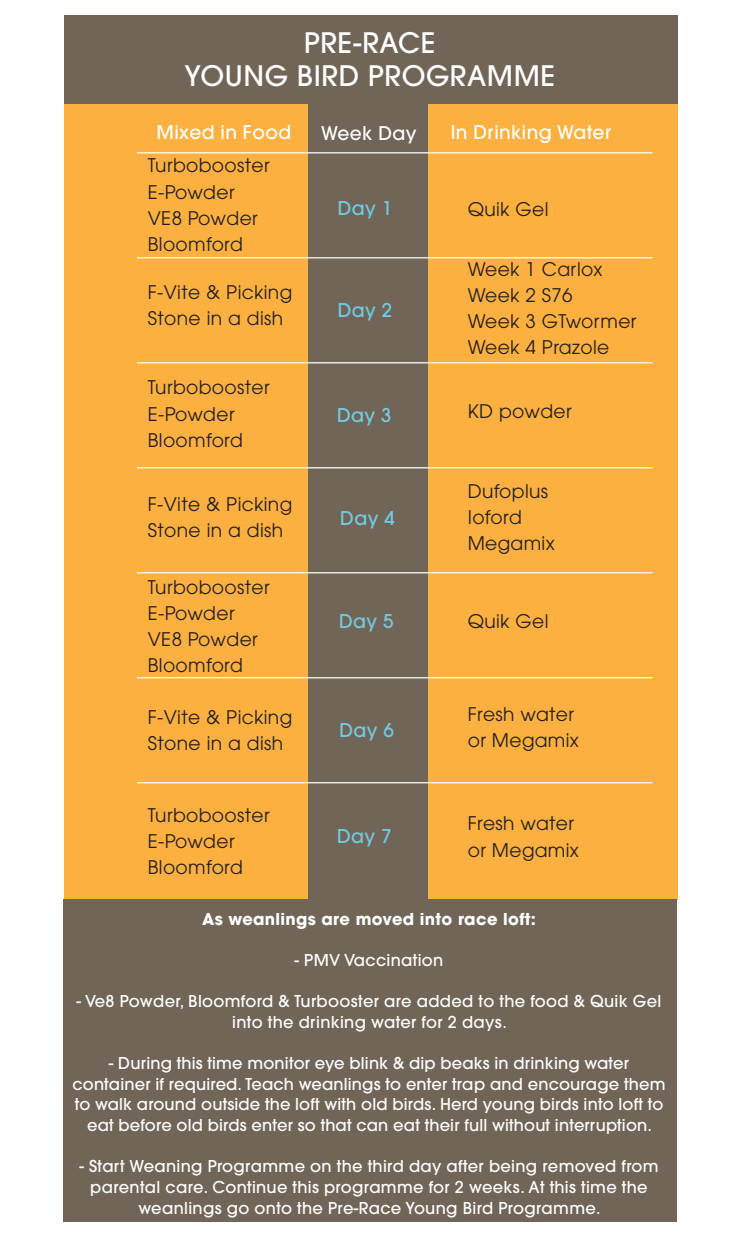
<style>
.page{position:relative;width:745px;height:1241px;background:#fff}
.page>*{position:absolute;margin:0;border:0;box-sizing:border-box;transform-origin:0 0}
.t1{font:500 28px/33.6px "Avant Garde";letter-spacing:.02em;color:#fff;text-align:center}
.t2{font:500 18.88px "Avant Garde";letter-spacing:.02em;color:#71cbe4}
.t3{font:18.75px/26.1px "Avant Garde";letter-spacing:.02em;color:#231f20}
.t4{font:500 18.75px "Avant Garde";letter-spacing:.02em;color:#fff}
.t5{font:500 16.25px/20.6px "Avant Garde";letter-spacing:.01em;color:#fff;text-align:center}
.t6{font:700 16.25px "Avant Garde";letter-spacing:.02em;color:#fff}
</style>
<div class="page">
<div style="left:64px;top:15px;width:613px;height:97px;background:#716557"></div>
<div style="left:64px;top:104px;width:613px;height:795px;background:#fbb03f"></div>
<div style="left:307px;top:104px;width:120px;height:795px;background:#716557"></div>
<hr style="left:137px;top:152px;width:515px;height:1px;background:#fff">
<hr style="left:137px;top:257px;width:515px;height:1px;background:#fff">
<hr style="left:137px;top:362px;width:515px;height:1px;background:#fff">
<hr style="left:137px;top:467px;width:515px;height:1px;background:#fff">
<hr style="left:137px;top:572px;width:515px;height:1px;background:#fff">
<hr style="left:137px;top:677px;width:515px;height:1px;background:#fff">
<hr style="left:137px;top:782px;width:515px;height:1px;background:#fff">
<div style="left:64px;top:898px;width:612px;height:323px;background:#716557"></div>
<h1 class="t1" style="left:184px;top:26px;width:372px">PRE-RACE<br>YOUNG BIRD PROGRAMME</h1>
<p class="t4" style="left:156px;top:121px;width:136px">Mixed in Food</p>
<p class="t4" style="left:321px;top:121px;width:97px">Week Day</p>
<p class="t4" style="left:450px;top:121px;width:162px">In Drinking Water</p>
<p class="t3" style="left:148px;top:152px;width:123px">Turbobooster<br>E-Powder<br>VE8 Powder<br>Bloomford</p>
<p class="t3" style="left:148px;top:279px;width:146px">F-Vite &amp; Picking<br>Stone in a dish</p>
<p class="t3" style="left:148px;top:374px;width:123px">Turbobooster<br>E-Powder<br>Bloomford</p>
<p class="t3" style="left:148px;top:490px;width:146px">F-Vite &amp; Picking<br>Stone in a dish</p>
<p class="t3" style="left:148px;top:573px;width:123px">Turbobooster<br>E-Powder<br>VE8 Powder<br>Bloomford</p>
<p class="t3" style="left:148px;top:703px;width:146px">F-Vite &amp; Picking<br>Stone in a dish</p>
<p class="t3" style="left:148px;top:801px;width:123px">Turbobooster<br>E-Powder<br>Bloomford</p>
<p class="t2" style="left:337px;top:197px;width:56px">Day 1</p>
<p class="t2" style="left:337px;top:298px;width:56px">Day 2</p>
<p class="t2" style="left:337px;top:403px;width:56px">Day 3</p>
<p class="t2" style="left:340px;top:506px;width:56px">Day 4</p>
<p class="t2" style="left:339px;top:609px;width:56px">Day 5</p>
<p class="t2" style="left:339px;top:718px;width:56px">Day 6</p>
<p class="t2" style="left:337px;top:824px;width:56px">Day 7</p>
<p class="t3" style="left:467px;top:196px;width:82px">Quik Gel</p>
<p class="t3" style="left:467px;top:255px;width:170px">Week 1 Carlox<br>Week 2 S76<br>Week 3 GTwormer<br>Week 4 Prazole</p>
<p class="t3" style="left:467px;top:398px;width:105px">KD powder</p>
<p class="t3" style="left:467px;top:477px;width:88px">Dufoplus<br>Ioford<br>Megamix</p>
<p class="t3" style="left:467px;top:608px;width:82px">Quik Gel</p>
<p class="t3" style="left:467px;top:701px;width:113px">Fresh water or Megamix</p>
<p class="t3" style="left:467px;top:810px;width:113px">Fresh water or Megamix</p>
<p class="t6" style="left:202px;top:907px;width:335px">As weanlings are moved into race loft:</p>
<p class="t5" style="left:294px;top:949px;width:150px">- PMV Vaccination</p>
<p class="t5" style="left:77px;top:990px;width:585px">- Ve8 Powder, Bloomford &amp; Turbooster are added to the food &amp; Quik Gel into the drinking water for 2 days.</p>
<p class="t5" style="left:72px;top:1052px;width:594px">- During this time monitor eye blink &amp; dip beaks in drinking water container if required. Teach weanlings to enter trap and encourage them to walk around outside the loft with old birds. Herd young birds into loft to eat before old birds enter so that can eat their full without interruption.</p>
<p class="t5" style="left:79px;top:1155px;width:580px">- Start Weaning Programme on the third day after being removed from parental care. Continue this programme for 2 weeks. At this time the weanlings go onto the Pre-Race Young Bird Programme.</p>
</div>
